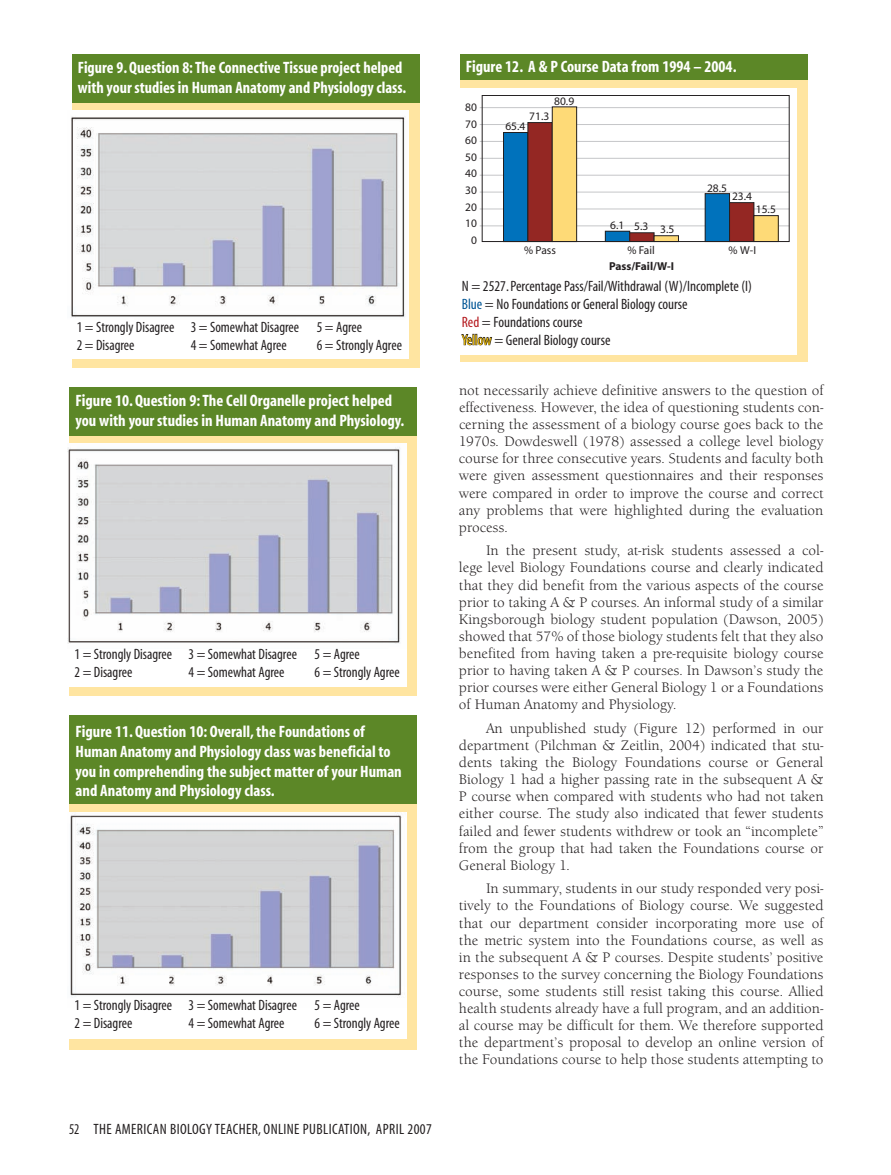
<style>
.page{position:relative;width:891px;height:1175px;background:#fff}
.page>*{position:absolute;margin:0;border:0;box-sizing:border-box;transform-origin:0 0}
.t1{font:700 condensed 16.5px/19.8px "Myriad";color:#fff}
.t2{font:condensed 15px/18px "Myriad";color:#231f20}
.t3{font:condensed 15px "Myriad";letter-spacing:.025em;color:#231f20;scale:.9 1}
.t4{font:14.25px/17.1px "Berkeley Old ITC";color:#231f20;text-align:justify}
.t5{font:11.4px/16.6px "Myriad";color:#231f20;text-align:center}
.t6{font:700 11.4px "Myriad";color:#231f20}
.s1{color:#005595}
.s2{color:#b4181d}
.s3{color:#feca0a}
</style>
<div class="page">
<div style="left:72px;top:56px;width:347px;height:312px;background:#ffe5a1"></div>
<div style="left:72px;top:54px;width:347px;height:48px;background:#5c8727"></div>
<div style="left:68px;top:111px;width:341px;height:248px;background:#fff"></div>
<img style="left:71px;top:116px;width:334px;height:202px">
<div style="left:70px;top:388px;width:347px;height:308px;background:#ffe5a1"></div>
<div style="left:70px;top:387px;width:347px;height:48px;background:#5c8727"></div>
<div style="left:68px;top:443px;width:339px;height:244px;background:#fff"></div>
<img style="left:67px;top:447px;width:333px;height:197px">
<div style="left:70px;top:757px;width:347px;height:292px;background:#ffe5a1"></div>
<div style="left:70px;top:715px;width:347px;height:89px;background:#5c8727"></div>
<div style="left:68px;top:812px;width:339px;height:227px;background:#fff"></div>
<img style="left:70px;top:812px;width:332px;height:186px">
<div style="left:460px;top:55px;width:347px;height:307px;background:#ffe5a1"></div>
<div style="left:460px;top:54px;width:347px;height:25px;background:#5c8727"></div>
<div style="left:458px;top:88px;width:339px;height:266px;background:#fff"></div>
<hr style="left:480px;top:107px;width:309px;height:1px;background:#c5c6c8">
<hr style="left:480px;top:124px;width:309px;height:1px;background:#c5c6c8">
<hr style="left:480px;top:141px;width:309px;height:1px;background:#c5c6c8">
<hr style="left:480px;top:158px;width:309px;height:1px;background:#c5c6c8">
<hr style="left:480px;top:175px;width:309px;height:1px;background:#c5c6c8">
<hr style="left:480px;top:192px;width:309px;height:1px;background:#c5c6c8">
<hr style="left:480px;top:208px;width:309px;height:1px;background:#c5c6c8">
<hr style="left:480px;top:225px;width:309px;height:1px;background:#c5c6c8">
<svg style="left:482px;top:95px;width:307px;height:147px"></svg>
<svg style="left:461px;top:333px;width:32px;height:22px"></svg>
<p class="t1" style="left:78px;top:58px;width:330px">Figure 9. Question 8: The Connective Tissue project helped with your studies in Human Anatomy and Physiology class.</p>
<p class="t2" style="left:77px;top:318px;width:287px">1 = Strongly Disagree 3 = Somewhat Disagree 5 = Agree<br>2 = Disagree</p>
<p class="t2" style="left:191px;top:336px;width:97px">4 = Somewhat Agree</p>
<p class="t2" style="left:317px;top:336px;width:87px">6 = Strongly Agree</p>
<p class="t1" style="left:76px;top:391px;width:330px">Figure 10. Question 9: The Cell Organelle project helped you with your studies in Human Anatomy and Physiology.</p>
<p class="t2" style="left:75px;top:645px;width:287px">1 = Strongly Disagree 3 = Somewhat Disagree 5 = Agree<br>2 = Disagree</p>
<p class="t2" style="left:189px;top:663px;width:97px">4 = Somewhat Agree</p>
<p class="t2" style="left:315px;top:663px;width:87px">6 = Strongly Agree</p>
<p class="t1" style="left:76px;top:722px;width:328px">Figure 11. Question 10: Overall, the Foundations of Human Anatomy and Physiology class was beneficial to you in comprehending the subject matter of your Human and Anatomy and Physiology class.</p>
<p class="t2" style="left:75px;top:996px;width:287px">1 = Strongly Disagree 3 = Somewhat Disagree 5 = Agree<br>2 = Disagree</p>
<p class="t2" style="left:189px;top:1014px;width:97px">4 = Somewhat Agree</p>
<p class="t2" style="left:315px;top:1014px;width:87px">6 = Strongly Agree</p>
<p class="t3" style="left:69px;top:1121px;width:405px">52 THE AMERICAN BIOLOGY TEACHER, ONLINE PUBLICATION, APRIL 2007</p>
<p class="t1" style="left:466px;top:57px;width:272px">Figure 12. A &amp; P Course Data from 1994 – 2004.</p>
<p class="t5" style="left:465px;top:99px;width:13px">80<br>70<br>60<br>50<br>40<br>30<br>20<br>10<br>0</p>
<p class="t5" style="left:554px;top:93px;width:22px">80.9</p>
<p class="t5" style="left:529px;top:109px;width:22px">71.3</p>
<p class="t5" style="left:505px;top:118px;width:22px">65.4</p>
<p class="t5" style="left:610px;top:218px;width:66px">6.1 5.3 3.5</p>
<p class="t5" style="left:707px;top:180px;width:22px">28.5</p>
<p class="t5" style="left:732px;top:188px;width:22px">23.4</p>
<p class="t5" style="left:756px;top:201px;width:22px">15.5</p>
<p class="t5" style="left:524px;top:242px;width:33px">% Pass</p>
<p class="t5" style="left:627px;top:242px;width:29px">% Fail</p>
<p class="t5" style="left:729px;top:242px;width:29px">% W-I</p>
<p class="t6" style="left:609px;top:260px;width:67px">Pass/Fail/W-I</p>
<p class="t2" style="left:462px;top:277px;width:292px">N = 2527. Percentage Pass/Fail/Withdrawal (W)/Incomplete (I)<br><span class="s1">Blue</span> = No Foundations or General Biology course<br><span class="s2">Red</span> = Foundations course<br><span class="s3">Yellow</span> = General Biology course</p>
<p class="t4" style="left:459px;top:382px;width:366px">not necessarily achieve definitive answers to the question of effectiveness. However, the idea of questioning students con&shy;cerning the assessment of a biology course goes back to the 1970s. Dowdeswell (1978) assessed a college level biology course for three consecutive years. Students and faculty both were given assessment questionnaires and their responses were compared in order to improve the course and correct any problems that were highlighted during the evaluation process.</p>
<p class="t4" style="left:459px;top:542px;width:366px;text-indent:27px">In the present study, at-risk students assessed a col&shy;lege level Biology Foundations course and clearly indicated that they did benefit from the various aspects of the course prior to taking A &amp; P courses. An informal study of a similar Kingsborough biology student population (Dawson, 2005) showed that 57% of those biology students felt that they also benefited from having taken a pre-requisite biology course prior to having taken A &amp; P courses. In Dawson’s study the prior courses were either General Biology 1 or a Foundations of Human Anatomy and Physiology.</p>
<p class="t4" style="left:459px;top:720px;width:366px;text-indent:27px">An unpublished study (Figure 12) performed in our department (Pilchman &amp; Zeitlin, 2004) indicated that stu&shy;dents taking the Biology Foundations course or General Biology 1 had a higher passing rate in the subsequent A &amp; P course when compared with students who had not taken either course. The study also indicated that fewer students failed and fewer students withdrew or took an “incomplete” from the group that had taken the Foundations course or General Biology 1.</p>
<p class="t4" style="left:459px;top:880px;width:366px;text-indent:27px">In summary, students in our study responded very posi&shy;tively to the Foundations of Biology course. We suggested that our department consider incorporating more use of the metric system into the Foundations course, as well as in the subsequent A &amp; P courses. Despite students’ positive responses to the survey concerning the Biology Foundations course, some students still resist taking this course. Allied health students already have a full program, and an addition&shy;al course may be difficult for them. We therefore supported the department’s proposal to develop an online version of the Foundations course to help those students attempting to</p>
</div>
